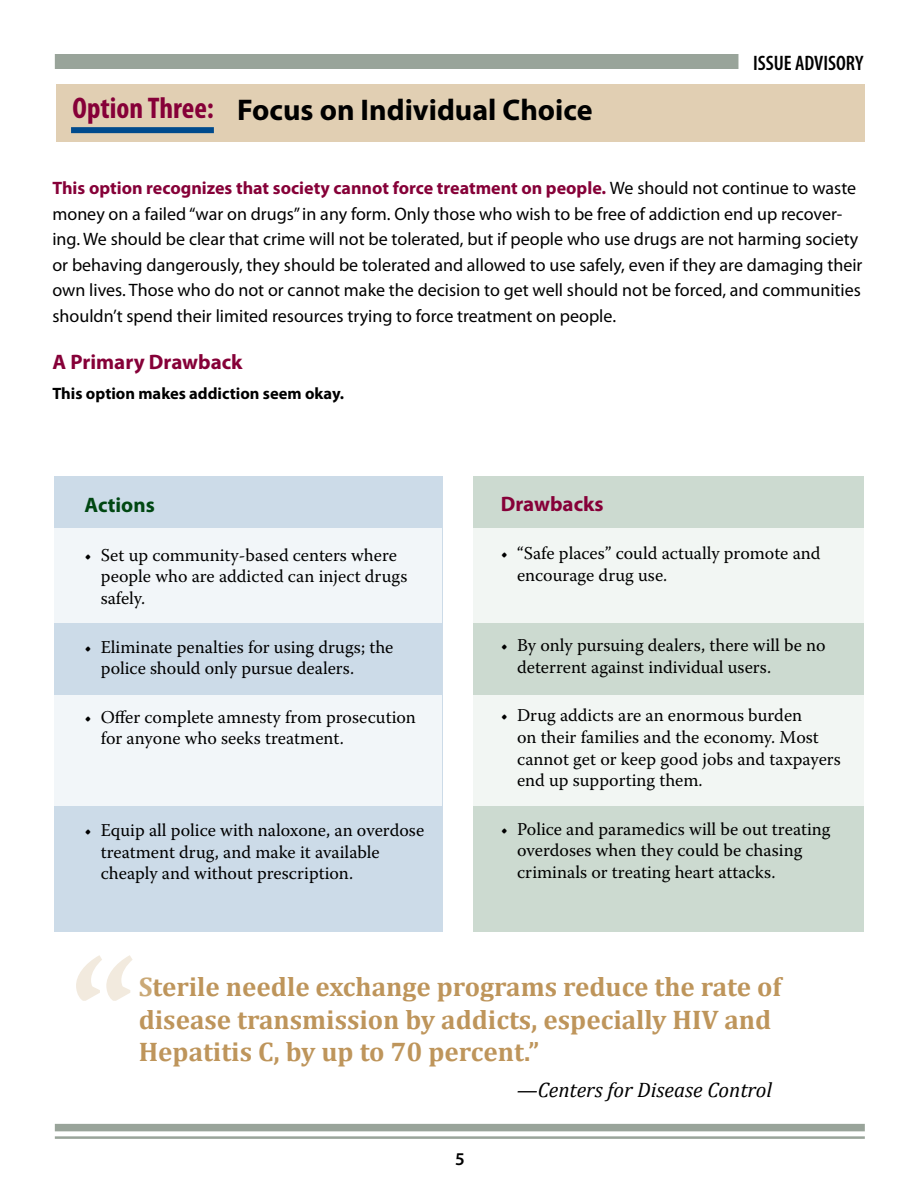
<style>
.page{position:relative;width:918px;height:1188px;background:#fff}
.page>*{position:absolute;margin:0;border:0;box-sizing:border-box;transform-origin:0 0}
.t1{font:700 150px "Warnock Pro";color:#f2eade}
.t2{font:700 30px "Myriad Pro";color:#000}
.t3{font:700 27px/32.4px "Cambria";color:#be955b}
.t4{font:700 21px "Myriad Pro";color:#860038}
.t5{font:italic 21px "Cambria";color:#000}
.t6{font:600 condensed 21px "Myriad Pro";color:#000}
.t7{font:700 21px "Myriad Pro";color:#004712}
.t8{font:18px/21.6px "Warnock Pro";color:#000}
.t9{font:18px/25.5px "Myriad Pro";color:#000}
.t10{font:600 18px "Myriad Pro";color:#000}
.t11{font:700 16.5px "Myriad Pro";color:#000}
.s1{font-stretch:condensed;color:#860038}
.s2{font-weight:700;color:#860038}
.s3{color:#caa977}
</style>
<div class="page">
<div style="left:55px;top:1124px;width:810px;height:7px;background:#99a49a"></div>
<hr style="left:55px;top:1136px;width:810px;height:3px;background:#99a49a">
<div style="left:55px;top:54px;width:683px;height:15px;background:#99a49a"></div>
<div style="left:56px;top:85px;width:809px;height:57px;background:#e1cfb3"></div>
<div style="left:71px;top:127px;width:143px;height:6px;background:#004b8d"></div>
<div style="left:473px;top:476px;width:391px;height:456px;background:#ccdad0"></div>
<div style="left:473px;top:528px;width:391px;height:95px;background:#f2f6f3"></div>
<div style="left:473px;top:696px;width:391px;height:110px;background:#f2f6f3"></div>
<div style="left:54px;top:476px;width:388px;height:456px;background:#ccdbe8"></div>
<div style="left:54px;top:528px;width:388px;height:95px;background:#f2f6f9"></div>
<div style="left:54px;top:696px;width:388px;height:110px;background:#f2f6f9"></div>
<h2 class="t2" style="left:73px;top:90px;width:521px"><span class="s1">Option Three:</span> Focus on Individual Choice</h2>
<p class="t6" style="left:753px;top:51px;width:112px">ISSUE ADVISORY</p>
<p class="t9" style="left:52px;top:175px;width:812px"><span class="s2">This option recognizes that society cannot force treatment on people.</span> We should not continue to waste money on a failed “war on drugs” in any form. Only those who wish to be free of addiction end up recover&shy;ing. We should be clear that crime will not be tolerated, but if people who use drugs are not harming society or behaving dangerously, they should be tolerated and allowed to use safely, even if they are damaging their own lives. Those who do not or cannot make the decision to get well should not be forced, and communities shouldn’t spend their limited resources trying to force treatment on people.</p>
<p class="t4" style="left:52px;top:348px;width:192px">A Primary Drawback</p>
<p class="t11" style="left:52px;top:383px;width:293px">This option makes addiction seem okay.</p>
<p class="t7" style="left:85px;top:491px;width:72px">Actions</p>
<p class="t8" style="left:101px;top:544px;width:308px;text-indent:-16px">• Set up community-based centers where people who are addicted can inject drugs safely.</p>
<p class="t8" style="left:101px;top:636px;width:294px;text-indent:-16px">• Eliminate penalties for using drugs; the police should only pursue dealers.</p>
<p class="t8" style="left:101px;top:706px;width:317px;text-indent:-16px">• Offer complete amnesty from prosecution for anyone who seeks treatment.</p>
<p class="t8" style="left:101px;top:819px;width:325px;text-indent:-16px">• Equip all police with naloxone, an overdose treatment drug, and make it available cheaply and without prescription.</p>
<p class="t4" style="left:501px;top:490px;width:104px">Drawbacks</p>
<p class="t8" style="left:517px;top:542px;width:305px;text-indent:-16px">• “Safe places” could actually promote and encourage drug use.</p>
<p class="t8" style="left:517px;top:634px;width:310px;text-indent:-16px">• By only pursuing dealers, there will be no deterrent against individual users.</p>
<p class="t8" style="left:517px;top:704px;width:325px;text-indent:-16px">• Drug addicts are an enormous burden<br>on their families and the economy. Most cannot get or keep good jobs and taxpayers end up supporting them.</p>
<p class="t8" style="left:517px;top:818px;width:315px;text-indent:-16px">• Police and paramedics will be out treating overdoses when they could be chasing criminals or treating heart attacks.</p>
<h1 class="t1" style="left:70px;top:920px;width:69px">“</h1>
<h3 class="t3" style="left:139px;top:970px;width:644px"><span class="s3">S</span>terile needle exchange programs reduce the rate of disease transmission by addicts, especially HIV and<br>Hepatitis C, by up to 70 percent.”</h3>
<p class="t5" style="left:517px;top:1075px;width:257px">—Centers for Disease Control</p>
<p class="t10" style="left:455px;top:1147px;width:11px">5</p>
</div>
